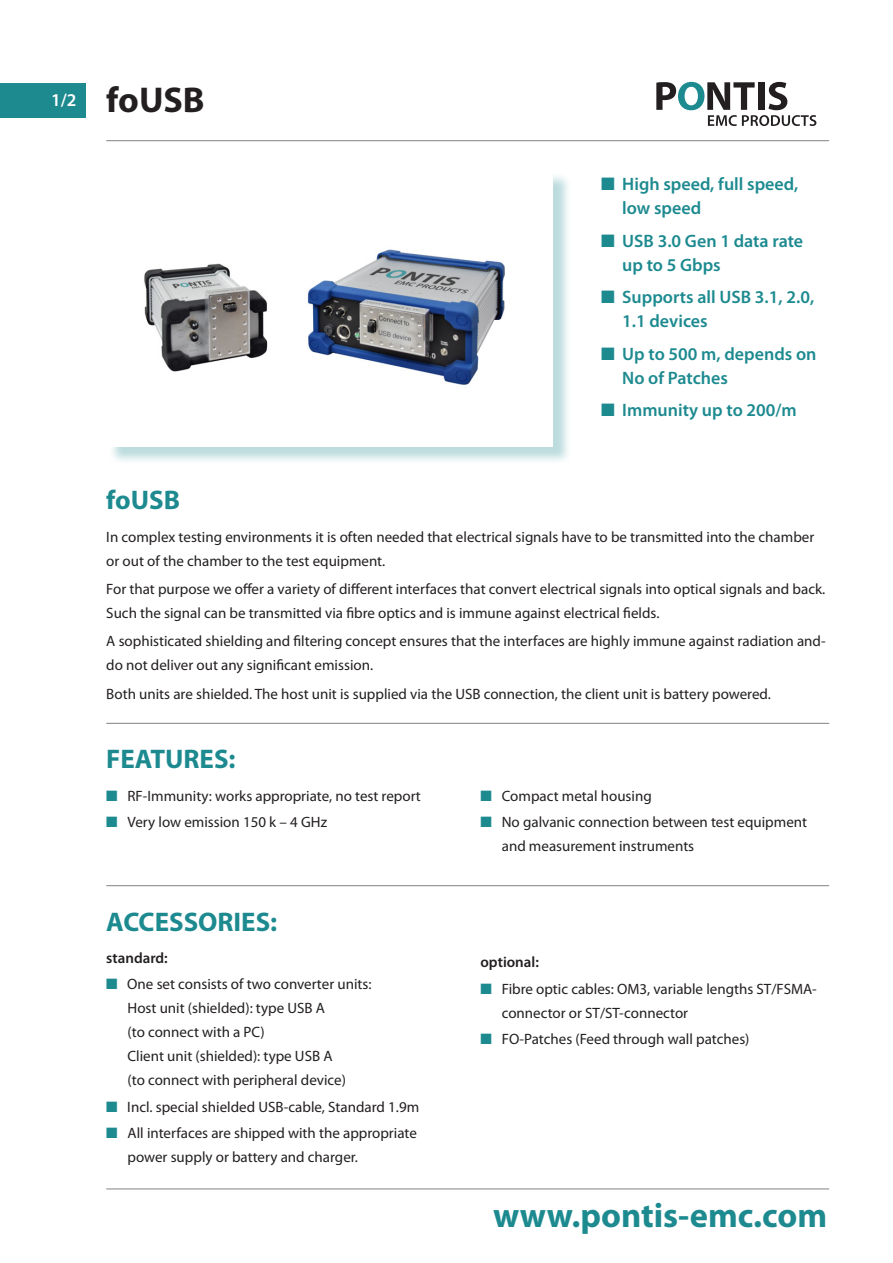
<style>
.page{position:relative;width:893px;height:1263px;background:#fff}
.page>*{position:absolute;margin:0;border:0;box-sizing:border-box;transform-origin:0 0}
.t1{font:700 36px "Myriad Pro";color:#231f20}
.t2{font:700 34.65px "Myriad Pro";color:#1d8a90}
.t3{font:700 27px "Myriad Pro";color:#1d8a90}
.t4{font:600 18px/24px "Myriad Pro";color:#1d8a90}
.t5{font:600 18px "Myriad Pro";color:#fff}
.t6{font:15px/24px "Myriad Pro";color:#231f20}
.t7{font:600 15px "Myriad Pro";color:#231f20}
.s1{color:#1d8a90}
</style>
<div class="page">
<div style="left:0;top:84px;width:85px;height:34px;background:#1d8a90"></div>
<svg style="left:656px;top:82px;width:160px;height:44px"></svg>
<div style="left:109px;top:172px;width:462px;height:293px;background:#1e8990;opacity:.3"></div>
<div style="left:106px;top:170px;width:447px;height:276px;background:#fff"></div>
<img style="left:144px;top:249px;width:361px;height:136px">
<hr style="left:106px;top:140px;width:723px;height:1px;background:#808285">
<hr style="left:106px;top:723px;width:723px;height:1px;background:#808285">
<hr style="left:106px;top:885px;width:723px;height:1px;background:#808285">
<hr style="left:106px;top:1188px;width:723px;height:1px;background:#808285">
<p class="t5" style="left:51px;top:90px;width:27px">1/2</p>
<h1 class="t1" style="left:106px;top:80px;width:100px">foUSB</h1>
<p class="t4" style="left:622px;top:172px;width:178px;text-indent:-21px">■ High speed, full speed, low speed</p>
<p class="t4" style="left:622px;top:229px;width:182px;text-indent:-21px">■ USB 3.0 Gen 1 data rate up to 5 Gbps</p>
<p class="t4" style="left:622px;top:285px;width:194px;text-indent:-21px">■ Supports all USB 3.1, 2.0,<br>1.1 devices</p>
<p class="t4" style="left:622px;top:342px;width:196px;text-indent:-21px">■ Up to 500 m, depends on<br>No of Patches</p>
<p class="t4" style="left:601px;top:398px;width:197px">■ Immunity up to 200/m</p>
<h3 class="t3" style="left:106px;top:485px;width:75px">foUSB</h3>
<p class="t6" style="left:106px;top:525px;width:709px">In complex testing environments it is often needed that electrical signals have to be transmitted into the chamber or out of the chamber to the test equipment.</p>
<p class="t6" style="left:106px;top:577px;width:721px">For that purpose we offer a variety of different interfaces that convert electrical signals into optical signals and back.<br>Such the signal can be transmitted via fibre optics and is immune against electrical fields.</p>
<p class="t6" style="left:106px;top:629px;width:721px">A sophisticated shielding and filtering concept ensures that the interfaces are highly immune against radiation and&shy;do not deliver out any significant emission.</p>
<p class="t6" style="left:106px;top:682px;width:666px">Both units are shielded. The host unit is supplied via the USB connection, the client unit is battery powered.</p>
<h3 class="t3" style="left:106px;top:744px;width:131px">FEATURES:</h3>
<p class="t6" style="left:106px;top:784px;width:316px"><span class="s1">■</span> RF-Immunity: works appropriate, no test report</p>
<p class="t6" style="left:106px;top:810px;width:222px"><span class="s1">■</span> Very low emission 150 k – 4 GHz</p>
<h3 class="t3" style="left:106px;top:906px;width:173px">ACCESSORIES:</h3>
<p class="t7" style="left:106px;top:950px;width:63px">standard:</p>
<p class="t6" style="left:128px;top:972px;width:245px;text-indent:-21px"><span class="s1">■</span> One set consists of two converter units:<br>Host unit (shielded): type USB A<br>(to connect with a PC)<br>Client unit (shielded): type USB A<br>(to connect with peripheral device)</p>
<p class="t6" style="left:106px;top:1095px;width:314px"><span class="s1">■</span> Incl. special shielded USB-cable, Standard 1.9m</p>
<p class="t6" style="left:128px;top:1121px;width:291px;text-indent:-21px"><span class="s1">■</span> All interfaces are shipped with the appropriate power supply or battery and charger.</p>
<p class="t6" style="left:480px;top:784px;width:173px"><span class="s1">■</span> Compact metal housing</p>
<p class="t6" style="left:502px;top:810px;width:307px;text-indent:-21px"><span class="s1">■</span> No galvanic connection between test equipment and measurement instruments</p>
<p class="t7" style="left:480px;top:954px;width:60px">optional:</p>
<p class="t6" style="left:502px;top:977px;width:317px;text-indent:-21px"><span class="s1">■</span> Fibre optic cables: OM3, variable lengths ST/FSMA&shy;connector or ST/ST-connector</p>
<p class="t6" style="left:480px;top:1027px;width:271px"><span class="s1">■</span> FO-Patches (Feed through wall patches)</p>
<h2 class="t2" style="left:493px;top:1195px;width:336px">www.pontis-emc.com</h2>
</div>
